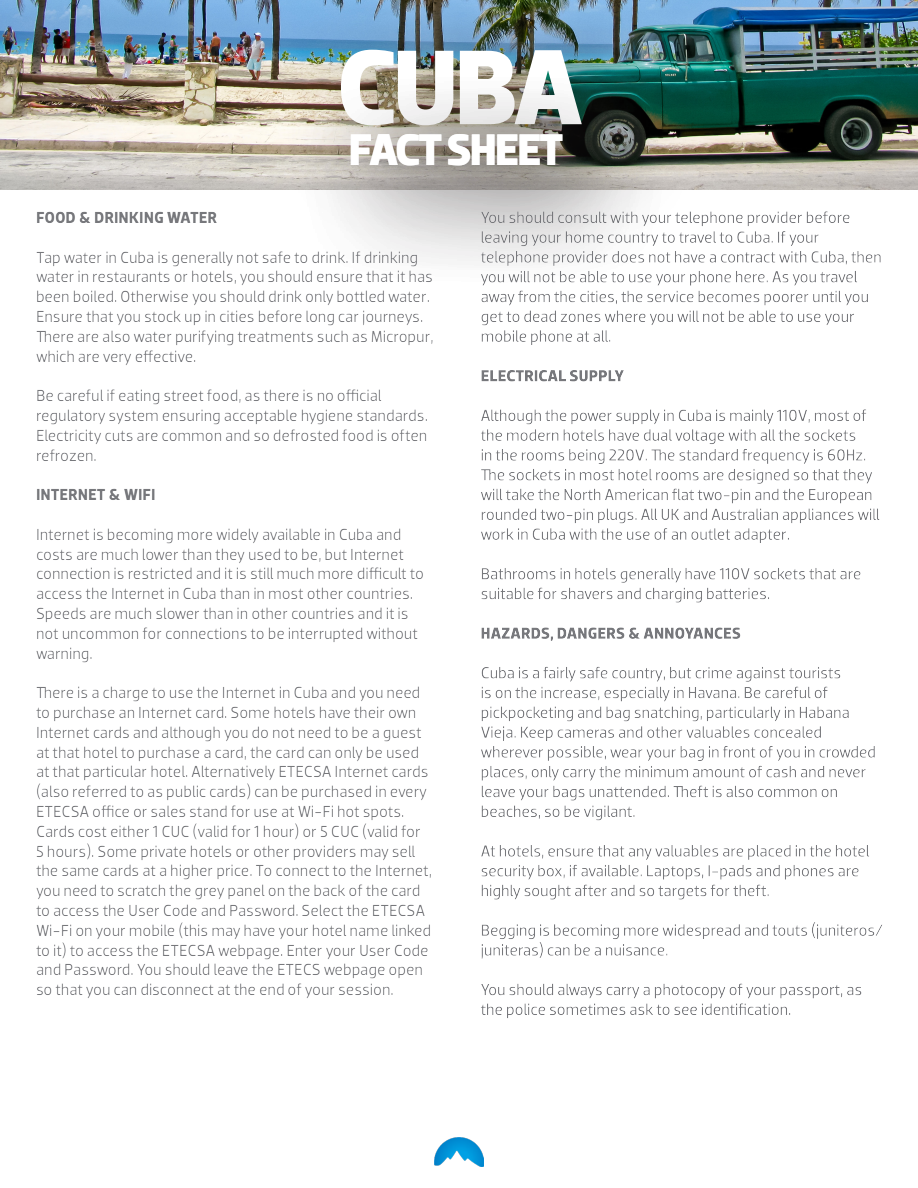
<style>
.page{position:relative;width:918px;height:1188px;background:#fff}
.page>*{position:absolute;margin:0;border:0;box-sizing:border-box;transform-origin:0 0}
.t1{font:700 108px "Dobra";color:#fff}
.t2{font:700 45px "Dobra";letter-spacing:-.04em;color:#fff}
.t3{font:16.5px/19.8px "Dobra";letter-spacing:-.005em;color:#77787c}
.t4{font:700 16.5px "Dobra";color:#77787c}
</style>
<div class="page">
<img style="left:434px;top:1137px;width:50px;height:29px">
<img style="left:0;top:0;width:918px;height:190px">
<div style="left:280px;top:0;width:418px;height:248px;background:#231f20;opacity:.75"></div>
<div style="left:292px;top:70px;width:384px;height:219px;background:#231f20;opacity:.75"></div>
<svg style="left:481px;top:211px;width:400px;height:134px"></svg>
<svg style="left:481px;top:370px;width:143px;height:12px"></svg>
<svg style="left:481px;top:409px;width:398px;height:134px"></svg>
<svg style="left:481px;top:568px;width:380px;height:35px"></svg>
<svg style="left:481px;top:627px;width:259px;height:14px"></svg>
<svg style="left:481px;top:667px;width:394px;height:153px"></svg>
<svg style="left:481px;top:845px;width:388px;height:55px"></svg>
<svg style="left:482px;top:922px;width:400px;height:37px"></svg>
<svg style="left:481px;top:983px;width:380px;height:35px"></svg>
<h1 class="t1" style="left:337px;top:24px;width:248px">CUBA</h1>
<p class="t2" style="left:349px;top:124px;width:216px">FACT SHEET</p>
<p class="t4" style="left:36px;top:208px;width:183px">FOOD &amp; DRINKING WATER</p>
<p class="t3" style="left:36px;top:247px;width:399px">Tap water in Cuba is generally not safe to drink. If drinking water in restaurants or hotels, you should ensure that it has been boiled. Otherwise you should drink only bottled water.<br>Ensure that you stock up in cities before long car journeys.<br>There are also water purifying treatments such as Micropur, which are very effective.</p>
<p class="t3" style="left:36px;top:386px;width:393px">Be careful if eating street food, as there is no official regulatory system ensuring acceptable hygiene standards.<br>Electricity cuts are common and so defrosted food is often refrozen.</p>
<p class="t4" style="left:36px;top:485px;width:121px">INTERNET &amp; WIFI</p>
<p class="t3" style="left:36px;top:524px;width:389px">Internet is becoming more widely available in Cuba and costs are much lower than they used to be, but Internet connection is restricted and it is still much more difficult to access the Internet in Cuba than in most other countries.<br>Speeds are much slower than in other countries and it is not uncommon for connections to be interrupted without warning.</p>
<p class="t3" style="left:36px;top:683px;width:398px">There is a charge to use the Internet in Cuba and you need to purchase an Internet card. Some hotels have their own Internet cards and although you do not need to be a guest at that hotel to purchase a card, the card can only be used at that particular hotel. Alternatively ETECSA Internet cards (also referred to as public cards) can be purchased in every ETECSA office or sales stand for use at Wi-Fi hot spots.<br>Cards cost either 1 CUC (valid for 1 hour) or 5 CUC (valid for 5 hours). Some private hotels or other providers may sell the same cards at a higher price. To connect to the Internet, you need to scratch the grey panel on the back of the card to access the User Code and Password. Select the ETECSA Wi-Fi on your mobile (this may have your hotel name linked to it) to access the ETECSA webpage. Enter your User Code and Password. You should leave the ETECS webpage open so that you can disconnect at the end of your session.</p>
</div>
